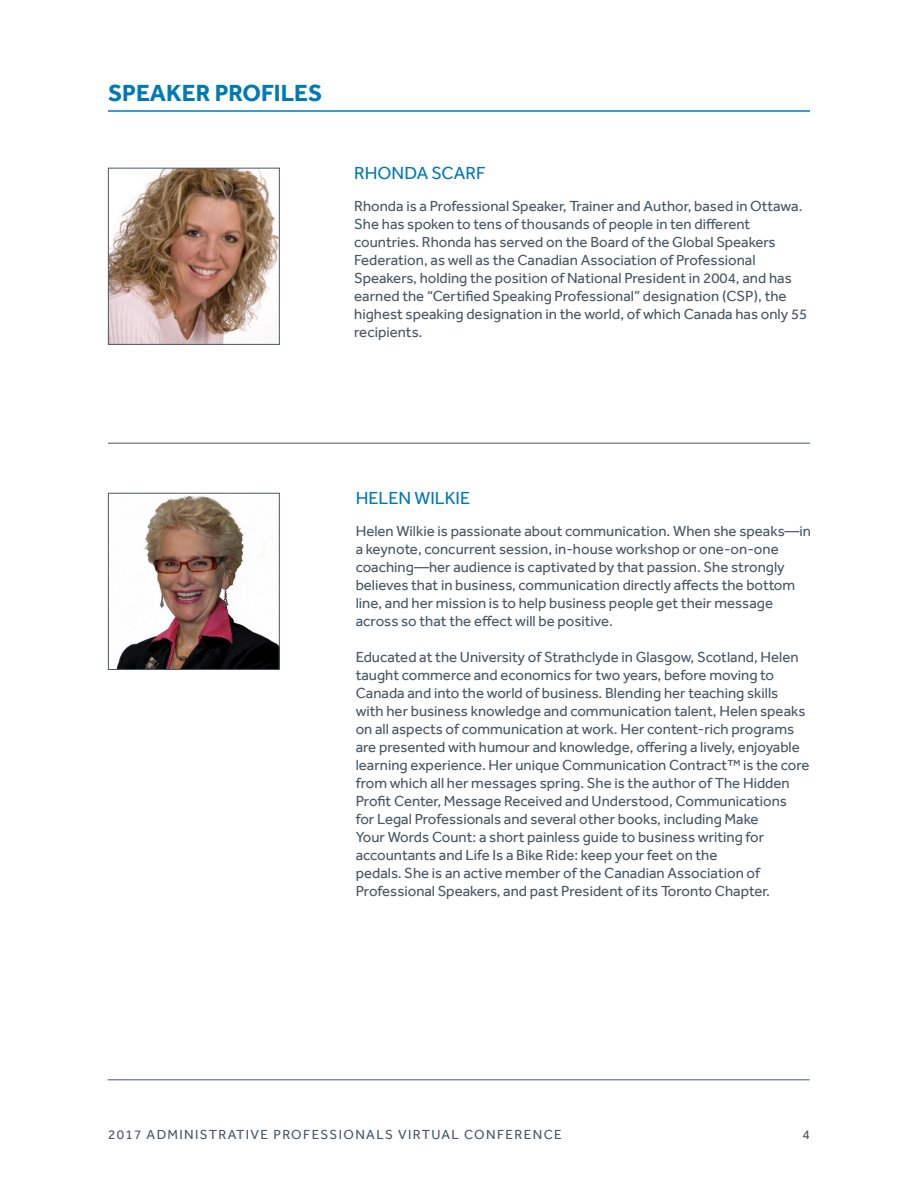
<style>
.page{position:relative;width:918px;height:1188px;background:#fff}
.page>*{position:absolute;margin:0;border:0;box-sizing:border-box;transform-origin:0 0}
.t1{font:700 24px "Effra";color:#007ab5}
.t2{font:18px "Effra";color:#007ab5}
.t3{font:15px/18px "Effra";color:#485865}
.t4{font:13.5px "Effra";letter-spacing:.1em;color:#485865}
</style>
<div class="page">
<hr style="left:108px;top:110px;width:702px;height:2px;background:#007ab5">
<img style="left:110px;top:170px;width:168px;height:173px">
<div style="left:108px;top:168px;width:172px;height:177px;border:1px solid #485865"></div>
<hr style="left:108px;top:443px;width:702px;height:1px;background:#485865">
<img style="left:117px;top:495px;width:161px;height:173px">
<div style="left:108px;top:493px;width:172px;height:177px;border:1px solid #485865"></div>
<hr style="left:108px;top:1080px;width:702px;height:1px;background:#485865">
<h1 class="t1" style="left:108px;top:79px;width:216px">SPEAKER PROFILES</h1>
<p class="t2" style="left:354px;top:163px;width:133px">RHONDA SCARF</p>
<p class="t3" style="left:354px;top:197px;width:455px">Rhonda is a Professional Speaker, Trainer and Author, based in Ottawa.<br>She has spoken to tens of thousands of people in ten different countries. Rhonda has served on the Board of the Global Speakers Federation, as well as the Canadian Association of Professional Speakers, holding the position of National President in 2004, and has earned the “Certified Speaking Professional” designation (CSP), the highest speaking designation in the world, of which Canada has only 55 recipients.</p>
<p class="t2" style="left:356px;top:488px;width:116px">HELEN WILKIE</p>
<p class="t3" style="left:356px;top:522px;width:457px">Helen Wilkie is passionate about communication. When she speaks—in a keynote, concurrent session, in-house workshop or one-on-one coaching—her audience is captivated by that passion. She strongly believes that in business, communication directly affects the bottom line, and her mission is to help business people get their message across so that the effect will be positive.</p>
<p class="t3" style="left:356px;top:648px;width:455px">Educated at the University of Strathclyde in Glasgow, Scotland, Helen taught commerce and economics for two years, before moving to Canada and into the world of business. Blending her teaching skills with her business knowledge and communication talent, Helen speaks on all aspects of communication at work. Her content-rich programs are presented with humour and knowledge, offering a lively, enjoyable learning experience. Her unique Communication Contract™ is the core from which all her messages spring. She is the author of The Hidden Profit Center, Message Received and Understood, Communications<br>for Legal Professionals and several other books, including Make<br>Your Words Count: a short painless guide to business writing for accountants and Life Is a Bike Ride: keep your feet on the<br>pedals. She is an active member of the Canadian Association of Professional Speakers, and past President of its Toronto Chapter.</p>
<p class="t4" style="left:108px;top:1126px;width:455px">2017 ADMINISTRATIVE PROFESSIONALS VIRTUAL CONFERENCE</p>
<p class="t4" style="left:803px;top:1126px;width:9px">4</p>
</div>
